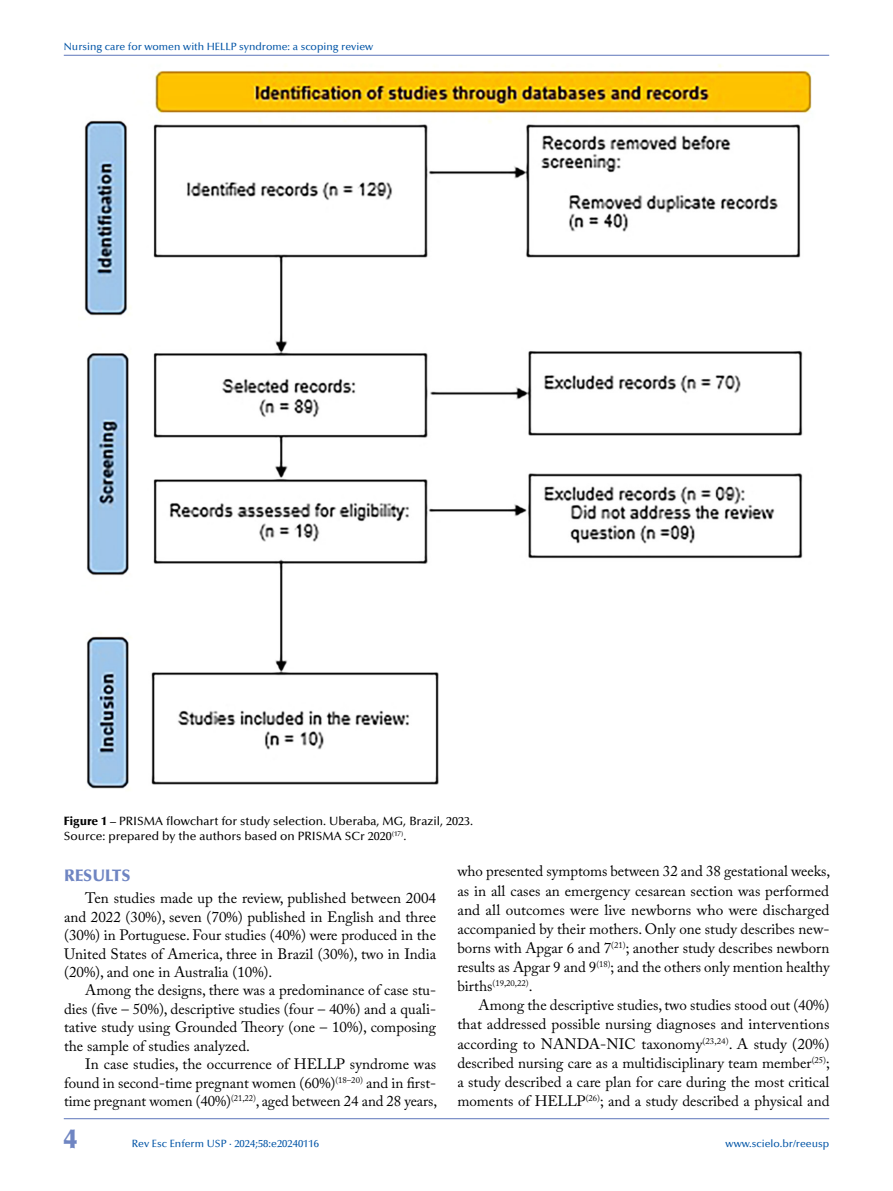
<style>
.page{position:relative;width:893px;height:1191px;background:#fff}
.page>*{position:absolute;margin:0;border:0;box-sizing:border-box;transform-origin:0 0}
.t1{font:900 27px "Optima LT";color:#6f85c2}
.Sub1{font:900 16.5px "Optima LT";color:#6f85c2}
.Texto{font:15px/19px "Adobe Caslon Pro";color:#000;text-align:justify}
.Titulo_Tabela___Lege{font:500 12px/15px "Optima LT";color:#000}
.t2{font:500 10.5px "Optima LT";color:#0054a6}
.Texto-2{font:8.7px "Adobe Caslon Pro";color:#000}
.s1{font-weight:900}
.s2{font-size:15px}
</style>
<div class="page">
<hr style="left:64px;top:1118px;width:765px;height:1px;background:#6f85c2">
<hr style="left:64px;top:55px;width:765px;height:1px;background:#6f85c2">
<img style="left:84px;top:64px;width:728px;height:726px">
<p class="t2" style="left:64px;top:40px;width:311px">Nursing care for women with HELLP syndrome: a scoping review</p>
<p class="Titulo_Tabela___Lege" style="left:64px;top:814px;width:411px"><span class="s1">Figure 1</span> – PRISMA flowchart for study selection. Uberaba, MG, Brazil, 2023.<br>Source: prepared by the authors based on PRISMA SCr 2020<sup>(17)</sup>.</p>
<p class="Sub1" style="left:64px;top:865px;width:68px">RESULTS</p>
<p class="Texto" style="left:64px;top:889px;width:374px;line-height:18.5px;text-indent:21px">Ten studies made up the review, published between 2004 and 2022 (30%), seven (70%) published in English and three (30%) in Portuguese. Four studies (40%) were produced in the United States of America, three in Brazil (30%), two in India (20%), and one in Australia (10%).</p>
<p class="Texto" style="left:64px;top:981px;width:374px;line-height:18.5px;text-indent:21px">Among the designs, there was a predominance of case stu&shy;dies (five – 50%), descriptive studies (four – 40%) and a quali&shy;tative study using Grounded Theory (one – 10%), composing the sample of studies analyzed.</p>
<p class="Texto" style="left:64px;top:1054px;width:375px;line-height:18.5px;text-indent:21px">In case studies, the occurrence of HELLP syndrome was found in second-time pregnant women (60%)<sup>(18–20)</sup> and in first&shy;time pregnant women (40%)<sup>(21,22)</sup>, aged between 24 and 28 years,</p>
<p class="Texto" style="left:457px;top:861px;width:374px">who presented symptoms between 32 and 38 gestational weeks, as in all cases an emergency cesarean section was performed and all outcomes were live newborns who were discharged accompanied by their mothers. Only one study describes new&shy;borns with Apgar 6 and 7<sup>(21)</sup>; another study describes newborn results as Apgar 9 and 9<sup>(18)</sup>; and the others only mention healthy</p>
<p class="Texto-2" style="left:457px;top:978px;width:77px"><span class="s2">births</span>(19,20,22)<span class="s2">.</span></p>
<p class="Texto" style="left:457px;top:995px;width:374px;text-indent:21px">Among the descriptive studies, two studies stood out (40%) that addressed possible nursing diagnoses and interventions according to NANDA-NIC taxonomy<sup>(23,24)</sup>. A study (20%) described nursing care as a multidisciplinary team member<sup>(25)</sup>; a study described a care plan for care during the most critical moments of HELLP<sup>(26)</sup>; and a study described a physical and</p>
<h1 class="t1" style="left:64px;top:1123px;width:15px">4</h1>
<p class="t2" style="left:726px;top:1137px;width:105px">www.scielo.br/reeusp</p>
<p class="t2" style="left:132px;top:1137px;width:189px">Rev Esc Enferm USP · 2024;58:e20240116</p>
</div>
